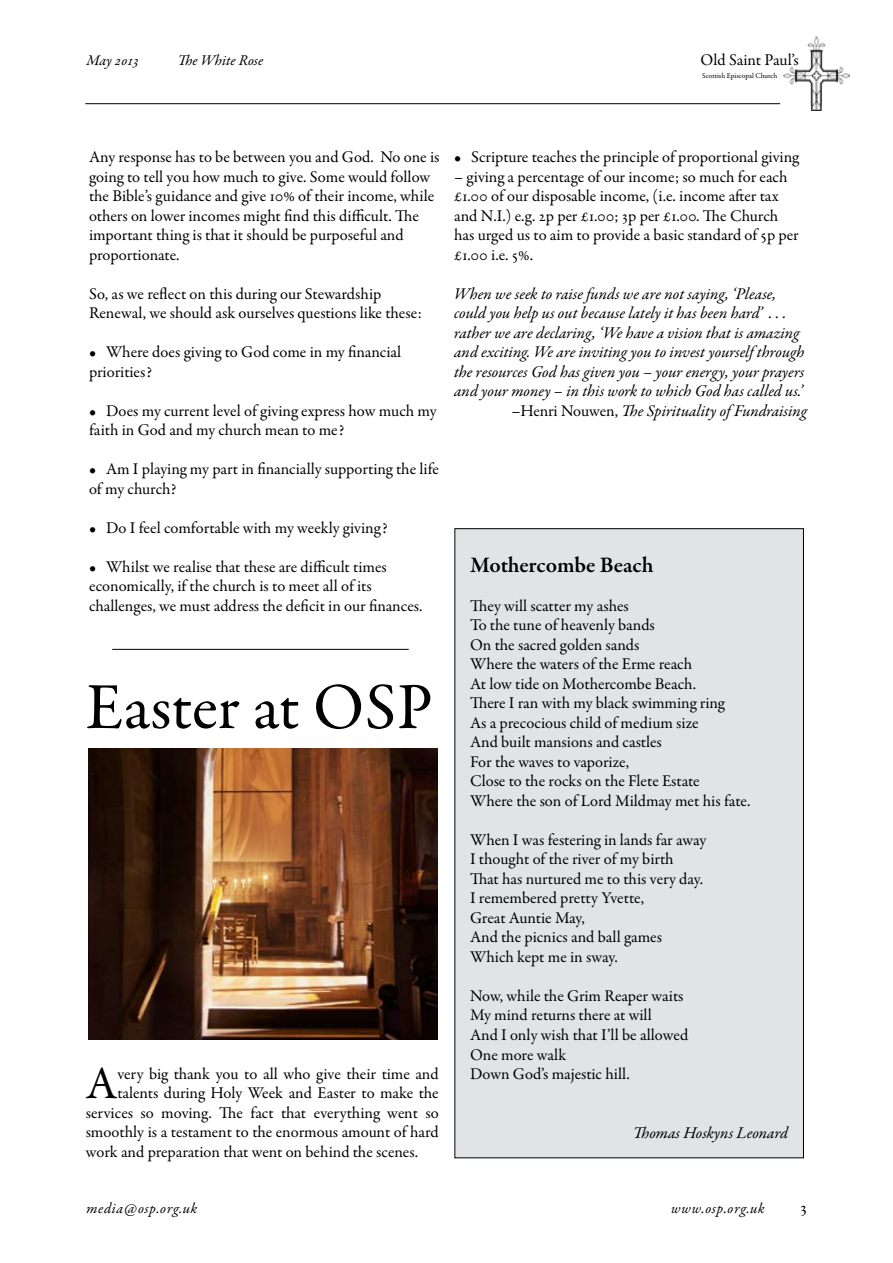
<style>
.page{position:relative;width:893px;height:1263px;background:#fff}
.page>*{position:absolute;margin:0;border:0;box-sizing:border-box;transform-origin:0 0}
.t1{font:66px "Garamond Premr Pro";color:#000}
.t2{font:46.65px "Garamond Premr Pro";color:#000}
.t3{font:600 22.5px "Garamond Premr Pro";color:#000}
.t4{font:18px "Garamond Premr Pro";color:#000}
.t5{font:16.5px/19.5px "Garamond Premr Pro";color:#000}
.t6{font:italic 16.5px "Garamond Premr Pro";color:#000}
.t7{font:italic 15px "Garamond Premr Pro";letter-spacing:.035em;color:#000}
.t8{font:italic 15px "Garamond Premr Pro";letter-spacing:-.005em;color:#000}
.t9{font:7.5px "Garamond Premr Pro";color:#000}
.s1{font-style:normal}
</style>
<div class="page">
<hr style="left:85px;top:103px;width:695px;height:1px;background:#000">
<img style="left:783px;top:37px;width:66px;height:73px">
<div style="left:455px;top:529px;width:348px;height:629px;background:#e2e3e4"></div>
<hr style="left:112px;top:649px;width:297px;height:1px;background:#000">
<img style="left:88px;top:748px;width:349px;height:292px">
<p class="t7" style="left:86px;top:51px;width:54px">May 2013</p>
<p class="t8" style="left:178px;top:51px;width:87px">The White Rose</p>
<p class="t5" style="left:701px;top:50px;width:100px">Old Saint Paul’s</p>
<p class="t9" style="left:702px;top:71px;width:77px">Scottish Episcopal Church</p>
<p class="t5" style="left:89px;top:148px;width:352px">Any response has to be between you and God. No one is going to tell you how much to give. Some would follow the Bible’s guidance and give 10% of their income, while others on lower incomes might find this difficult. The important thing is that it should be purposeful and proportionate.</p>
<p class="t5" style="left:89px;top:284px;width:334px">So, as we reflect on this during our Stewardship<br>Renewal, we should ask ourselves questions like these:</p>
<p class="t5" style="left:89px;top:343px;width:314px">• Where does giving to God come in my financial priorities?</p>
<p class="t5" style="left:89px;top:401px;width:349px">• Does my current level of giving express how much my faith in God and my church mean to me?</p>
<p class="t5" style="left:89px;top:460px;width:352px">• Am I playing my part in financially supporting the life of my church?</p>
<p class="t5" style="left:89px;top:518px;width:300px">• Do I feel comfortable with my weekly giving?</p>
<p class="t5" style="left:89px;top:557px;width:335px">• Whilst we realise that these are difficult times economically, if the church is to meet all of its challenges, we must address the deficit in our finances.</p>
<h1 class="t1" style="left:86px;top:667px;width:348px">Easter at OSP</h1>
<h2 class="t2" style="left:86px;top:1055px;width:33px">A</h2>
<p class="t5" style="left:117px;top:1064px;width:323px">very big thank you to all who give their time and</p>
<p class="t5" style="left:117px;top:1084px;width:323px">talents during Holy Week and Easter to make the</p>
<p class="t5" style="left:86px;top:1103px;width:354px">services so moving. The fact that everything went so</p>
<p class="t5" style="left:86px;top:1123px;width:354px">smoothly is a testament to the enormous amount of hard</p>
<p class="t5" style="left:86px;top:1142px;width:334px">work and preparation that went on behind the scenes.</p>
<p class="t5" style="left:454px;top:148px;width:346px">• Scripture teaches the principle of proportional giving</p>
<p class="t5" style="left:454px;top:167px;width:346px">– giving a percentage of our income; so much for each £1.00 of our disposable income, (i.e. income after tax and N.I.) e.g. 2p per £1.00; 3p per £1.00. The Church has urged us to aim to provide a basic standard of 5p per £1.00 i.e. 5%.</p>
<p class="t6" style="left:454px;top:283px;width:324px">When we seek to raise funds we are not saying, ‘Please,</p>
<p class="t6" style="left:454px;top:303px;width:334px">could you help us out because lately it has been hard’ . . .</p>
<p class="t6" style="left:454px;top:322px;width:347px">rather we are declaring, ‘We have a vision that is amazing</p>
<p class="t6" style="left:454px;top:342px;width:352px">and exciting. We are inviting you to invest yourself through</p>
<p class="t6" style="left:454px;top:361px;width:352px">the resources God has given you – your energy, your prayers</p>
<p class="t6" style="left:454px;top:381px;width:350px">and your money – in this work to which God has called us.’</p>
<p class="t6" style="left:512px;top:400px;width:297px"><span class="s1">–Henri Nouwen,</span> The Spirituality of Fundraising</p>
<h3 class="t3" style="left:470px;top:551px;width:185px">Mothercombe Beach</h3>
<p class="t5" style="left:470px;top:596px;width:282px">They will scatter my ashes<br>To the tune of heavenly bands<br>On the sacred golden sands<br>Where the waters of the Erme reach<br>At low tide on Mothercombe Beach.<br>There I ran with my black swimming ring<br>As a precocious child of medium size<br>And built mansions and castles<br>For the waves to vaporize,<br>Close to the rocks on the Flete Estate<br>Where the son of Lord Mildmay met his fate.</p>
<p class="t5" style="left:470px;top:830px;width:238px">When I was festering in lands far away<br>I thought of the river of my birth<br>That has nurtured me to this very day.<br>I remembered pretty Yvette,<br>Great Auntie May,<br>And the picnics and ball games<br>Which kept me in sway.</p>
<p class="t5" style="left:470px;top:986px;width:220px">Now, while the Grim Reaper waits<br>My mind returns there at will<br>And I only wish that I’ll be allowed<br>One more walk<br>Down God’s majestic hill.</p>
<p class="t6" style="left:633px;top:1122px;width:157px">Thomas Hoskyns Leonard</p>
<p class="t7" style="left:86px;top:1198px;width:112px">media@osp.org.uk</p>
<p class="t7" style="left:671px;top:1198px;width:95px">www.osp.org.uk</p>
<p class="t4" style="left:799px;top:1196px;width:10px">3</p>
</div>
